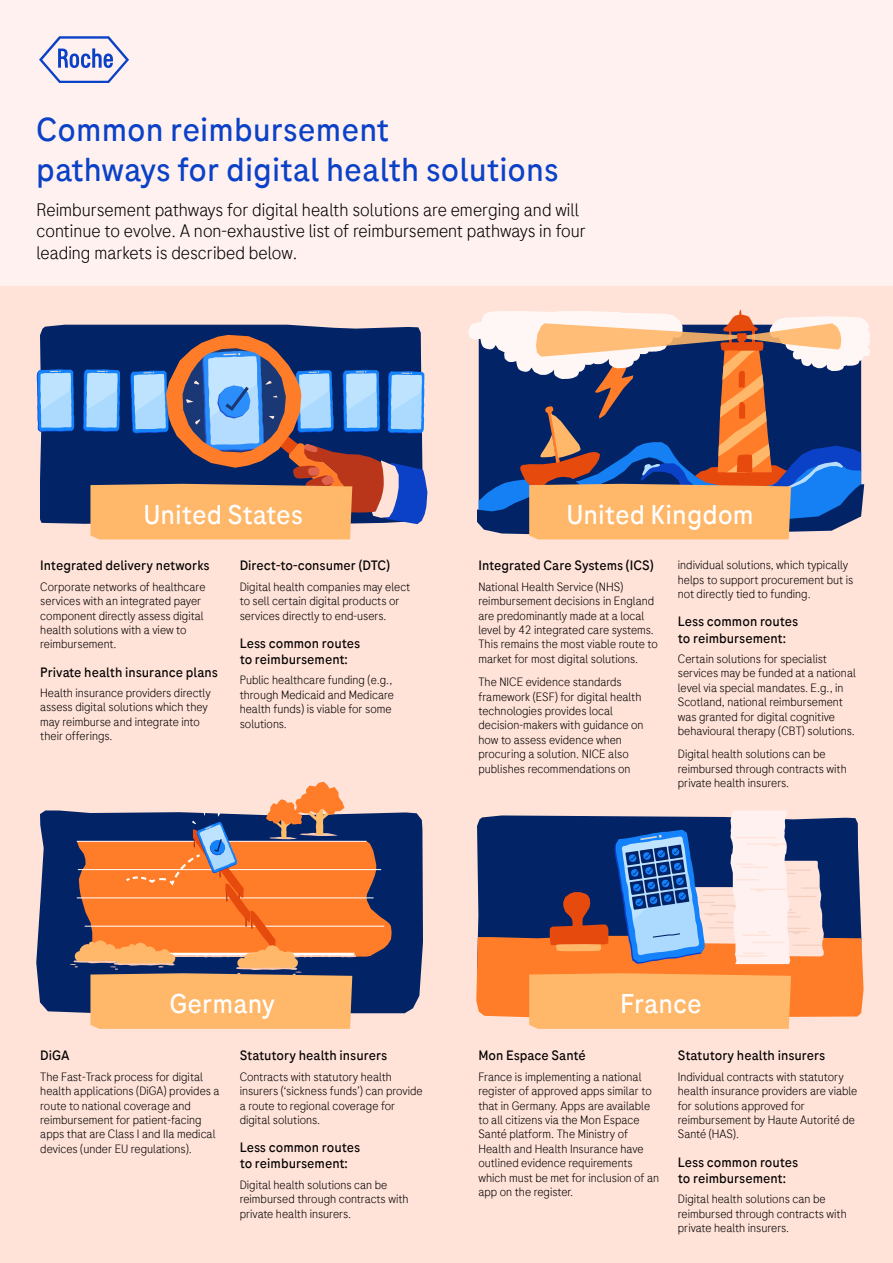
<style>
.page{position:relative;width:893px;height:1263px;background:#fff}
.page>*{position:absolute;margin:0;border:0;box-sizing:border-box;transform-origin:0 0}
.t1{font:33px/39.6px "Roche Sans";color:#0b41c7}
.t2{font:27px "Roche Sans";color:#fff}
.t3{font:300 18px/21.6px "Roche Sans";color:#000}
.t4{font:13.5px/16.2px "Roche Sans";color:#000}
.t5{font:300 12px/14.4px "Roche Sans";color:#000}
</style>
<div class="page">
<div style="left:0;top:285px;width:893px;height:978px;background:#ffe2d8"></div>
<div style="left:40px;top:325px;width:381px;height:199px;background:#022366"></div>
<svg style="left:36px;top:810px;width:387px;height:203px;background:#1a3571"></svg>
<div style="left:0;top:0;width:893px;height:285px;background:#fff1ef"></div>
<svg style="left:39px;top:36px;width:90px;height:47px"></svg>
<svg style="left:468px;top:310px;width:402px;height:229px;background:#847883"></svg>
<svg style="left:37px;top:369px;width:37px;height:63px;background:#89c0f6"></svg>
<svg style="left:70px;top:782px;width:322px;height:247px;background:#c68661"></svg>
<svg style="left:476px;top:811px;width:387px;height:218px;background:#9d8380"></svg>
<svg style="left:83px;top:335px;width:344px;height:204px;background:#7e7888"></svg>
<h1 class="t1" style="left:36px;top:109px;width:524px">Common reimbursement<br>pathways for digital health solutions</h1>
<h3 class="t3" style="left:36px;top:198px;width:551px">Reimbursement pathways for digital health solutions are emerging and will continue to evolve. A non-exhaustive list of reimbursement pathways in four leading markets is described below.</h3>
<h2 class="t2" style="left:143px;top:498px;width:161px">United States</h2>
<h2 class="t2" style="left:566px;top:498px;width:189px">United Kingdom</h2>
<p class="t4" style="left:40px;top:557px;width:171px">Integrated delivery networks</p>
<p class="t5" style="left:40px;top:579px;width:167px">Corporate networks of healthcare services with an integrated payer component directly assess digital health solutions with a view to reimbursement.</p>
<p class="t4" style="left:40px;top:664px;width:179px">Private health insurance plans</p>
<p class="t5" style="left:40px;top:685px;width:172px">Health insurance providers directly assess digital solutions which they may reimburse and integrate into their offerings.</p>
<p class="t4" style="left:240px;top:557px;width:152px">Direct-to-consumer (DTC)</p>
<p class="t5" style="left:240px;top:579px;width:172px">Digital health companies may elect to sell certain digital products or services directly to end-users.</p>
<p class="t4" style="left:240px;top:635px;width:122px">Less common routes to reimbursement:</p>
<p class="t5" style="left:240px;top:673px;width:156px">Public healthcare funding (e.g., through Medicaid and Medicare health funds) is viable for some solutions.</p>
<p class="t4" style="left:478px;top:557px;width:177px">Integrated Care Systems (ICS)</p>
<p class="t5" style="left:478px;top:579px;width:181px">National Health Service (NHS) reimbursement decisions in England are predominantly made at a local level by 42 integrated care systems.<br>This remains the most viable route to market for most digital solutions.</p>
<p class="t5" style="left:478px;top:675px;width:167px">The NICE evidence standards framework (ESF) for digital health technologies provides local decision-makers with guidance on how to assess evidence when procuring a solution. NICE also publishes recommendations on</p>
<p class="t5" style="left:678px;top:558px;width:177px">individual solutions, which typically helps to support procurement but is not directly tied to funding.</p>
<p class="t4" style="left:678px;top:613px;width:122px">Less common routes to reimbursement:</p>
<p class="t5" style="left:678px;top:651px;width:180px">Certain solutions for specialist services may be funded at a national level via special mandates. E.g., in Scotland, national reimbursement was granted for digital cognitive behavioural therapy (CBT) solutions.</p>
<p class="t5" style="left:678px;top:747px;width:170px">Digital health solutions can be reimbursed through contracts with private health insurers.</p>
<h2 class="t2" style="left:169px;top:987px;width:107px">Germany</h2>
<h2 class="t2" style="left:620px;top:987px;width:83px">France</h2>
<p class="t4" style="left:40px;top:1047px;width:31px">DiGA</p>
<p class="t5" style="left:40px;top:1069px;width:181px">The Fast-Track process for digital health applications (DiGA) provides a route to national coverage and reimbursement for patient-facing apps that are Class I and IIa medical devices (under EU regulations).</p>
<p class="t4" style="left:240px;top:1047px;width:149px">Statutory health insurers</p>
<p class="t5" style="left:240px;top:1069px;width:184px">Contracts with statutory health insurers (‘sickness funds’) can provide a route to regional coverage for digital solutions.</p>
<p class="t4" style="left:240px;top:1139px;width:122px">Less common routes to reimbursement:</p>
<p class="t5" style="left:240px;top:1177px;width:170px">Digital health solutions can be reimbursed through contracts with private health insurers.</p>
<p class="t4" style="left:478px;top:1047px;width:109px">Mon Espace Santé</p>
<p class="t5" style="left:478px;top:1069px;width:182px">France is implementing a national register of approved apps similar to that in Germany. Apps are available to all citizens via the Mon Espace<br>Santé platform. The Ministry of<br>Health and Health Insurance have outlined evidence requirements which must be met for inclusion of an app on the register.</p>
<p class="t4" style="left:678px;top:1047px;width:149px">Statutory health insurers</p>
<p class="t5" style="left:678px;top:1069px;width:181px">Individual contracts with statutory health insurance providers are viable for solutions approved for reimbursement by Haute Autorité de<br>Santé (HAS).</p>
<p class="t4" style="left:678px;top:1154px;width:122px">Less common routes to reimbursement:</p>
<p class="t5" style="left:678px;top:1191px;width:170px">Digital health solutions can be reimbursed through contracts with private health insurers.</p>
</div>
